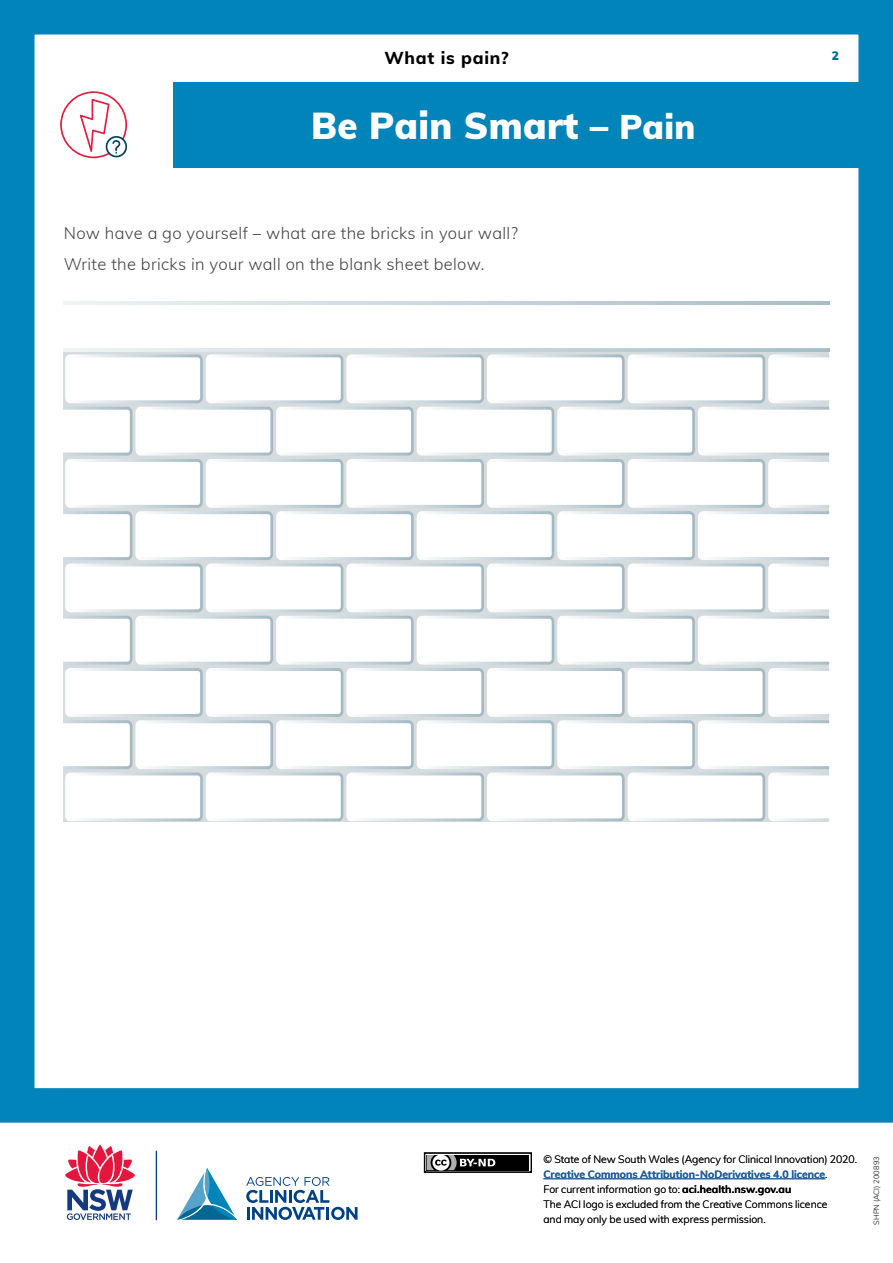
<style>
.page{position:relative;width:893px;height:1263px;background:#fff}
.page>*{position:absolute;margin:0;border:0;box-sizing:border-box;transform-origin:0 0}
.t1{font:900 36.6px "Muli";letter-spacing:.01em;color:#fff}
.t2{font:800 17.25px "Muli";letter-spacing:.045em;color:#000}
.Body_11_15{font:300 16.5px "Muli";letter-spacing:.02em;color:#414042}
.t3{font:900 12px "Muli";color:#006892}
.t4{font:300 10.5px/15px "Muli";color:#000}
.t5{font:300 7.5px "Muli";letter-spacing:.01em;color:#000}
.s1{font-size:33.45px}
.s2{font-weight:700;color:#215e9e}
.s3{font-weight:700}
</style>
<div class="page">
<hr style="left:156px;top:1150px;width:1px;height:70px;background:#15397f">
<svg style="left:65px;top:1144px;width:70px;height:76px"></svg>
<svg style="left:177px;top:1168px;width:181px;height:52px"></svg>
<div style="left:0;top:0;width:893px;height:1123px;border:34px solid #0084b9"></div>
<div style="left:173px;top:82px;width:703px;height:85px;background:#0084b9"></div>
<hr style="left:17px;top:82px;width:4px;height:85px;background:#0084b9">
<svg style="left:60px;top:91px;width:67px;height:67px"></svg>
<div style="left:64px;top:301px;width:765px;height:50px;background:linear-gradient(to right,#eff3f5,#a7bdc6)"></div>
<svg style="left:64px;top:305px;width:765px;height:43px"></svg>
<svg style="left:64px;top:354px;width:765px;height:467px"></svg>
<hr style="left:543px;top:1178px;width:282px;height:1px;background:#215e9e">
<svg style="left:495px;top:1170px;width:34px;height:1px"></svg>
<div style="left:424px;top:1152px;width:108px;height:21px;border:1px solid #000"></div>
<div style="left:427px;top:1155px;width:102px;height:15px;background:#000"></div>
<svg style="left:424px;top:1152px;width:71px;height:21px"></svg>
<h2 class="t2" style="left:384px;top:45px;width:126px">What is pain?</h2>
<p class="t3" style="left:832px;top:46px;width:9px">2</p>
<p class="t1" style="left:311px;top:98px;width:386px">Be Pain Smart – <span class="s1">Pain</span></p>
<p class="Body_11_15" style="left:64px;top:221px;width:456px">Now have a go yourself – what are the bricks in your wall?</p>
<p class="Body_11_15" style="left:64px;top:252px;width:422px">Write the bricks in your wall on the blank sheet below.</p>
<p class="t4" style="left:543px;top:1151px;width:315px">© State of New South Wales (Agency for Clinical Innovation) 2020.<br><span class="s2">Creative Commons Attribution-NoDerivatives 4.0 licence</span>.<br>For current information go to: <span class="s3">aci.health.nsw.gov.au<br></span>The ACI logo is excluded from the Creative Commons licence<br>and may only be used with express permission.</p>
<p class="t5" style="left:871px;top:1225px;width:70px;rotate:-90deg">SHPN (ACI) 200893</p>
</div>
